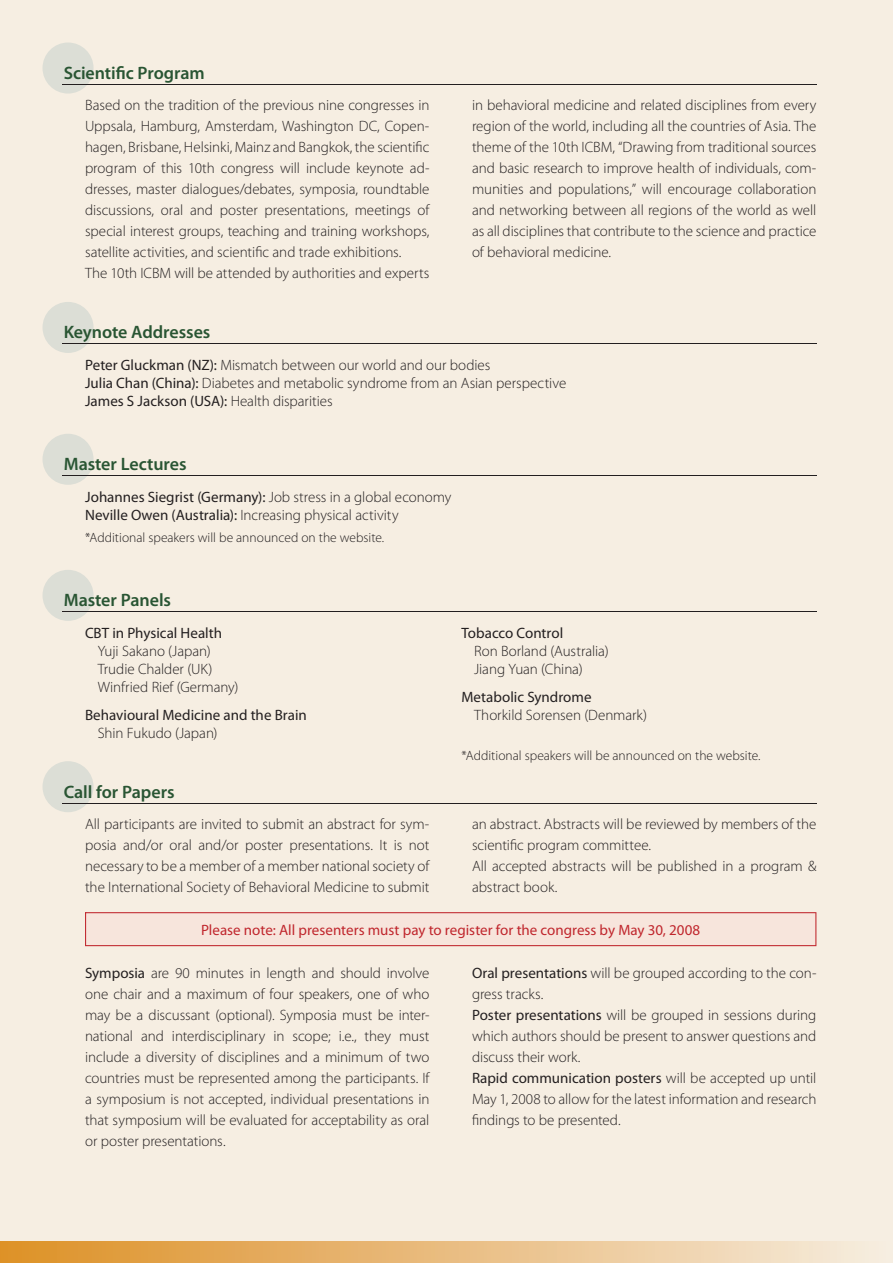
<style>
.page{position:relative;width:893px;height:1263px;background:#f6eee2}
.page>*{position:absolute;margin:0;border:0;box-sizing:border-box;transform-origin:0 0}
.t1{font:600 18px "Myriad Pro";letter-spacing:-.005em;color:#295533}
.t2{font:300 15px/21px "Myriad Pro";letter-spacing:-.005em;color:#231f20}
.t3{font:15px "Myriad Pro";color:#231f20}
.t4{font:15px "Myriad Pro";color:#c0262d}
.t5{font:300 13.5px "Myriad Pro";color:#231f20}
.s1{font-weight:400}
</style>
<div class="page">
<div style="left:43px;top:43px;width:51px;height:51px;background:#dcded6;border-radius:50%"></div>
<div style="left:43px;top:302px;width:51px;height:51px;background:#dcded6;border-radius:50%"></div>
<div style="left:43px;top:434px;width:51px;height:51px;background:#dcded6;border-radius:50%"></div>
<div style="left:43px;top:570px;width:51px;height:51px;background:#dcded6;border-radius:50%"></div>
<div style="left:43px;top:761px;width:51px;height:51px;background:#dcded6;border-radius:50%"></div>
<div style="left:0;top:1242px;width:893px;height:21px;background:linear-gradient(to right,#dd9025,#f6ebde)"></div>
<hr style="left:62px;top:84px;width:754px;height:1px;background:#231f20">
<hr style="left:62px;top:344px;width:754px;height:1px;background:#231f20">
<hr style="left:62px;top:475px;width:754px;height:1px;background:#231f20">
<hr style="left:62px;top:611px;width:754px;height:1px;background:#231f20">
<hr style="left:62px;top:803px;width:754px;height:1px;background:#231f20">
<svg style="left:85px;top:912px;width:731px;height:34px"></svg>
<p class="t1" style="left:64px;top:61px;width:142px">Scientific Program</p>
<p class="t2" style="left:85px;top:95px;width:346px">Based on the tradition of the previous nine congresses in Uppsala, Hamburg, Amsterdam, Washington DC, Copen&shy;hagen, Brisbane, Helsinki, Mainz and Bangkok, the scientific program of this 10th congress will include keynote ad&shy;dresses, master dialogues/debates, symposia, roundtable discussions, oral and poster presentations, meetings of special interest groups, teaching and training workshops, satellite activities, and scientific and trade exhibitions.<br>The 10th ICBM will be attended by authorities and experts</p>
<p class="t2" style="left:472px;top:95px;width:346px;text-align:justify">in behavioral medicine and related disciplines from every region of the world, including all the countries of Asia. The theme of the 10th ICBM, “Drawing from traditional sources and basic research to improve health of individuals, com&shy;munities and populations,” will encourage collaboration and networking between all regions of the world as well as all disciplines that contribute to the science and practice of behavioral medicine.</p>
<p class="t1" style="left:64px;top:321px;width:148px">Keynote Addresses</p>
<p class="t2" style="left:85px;top:356px;width:483px;line-height:18px"><span class="s1">Peter Gluckman (NZ):</span> Mismatch between our world and our bodies<br><span class="s1">Julia Chan (China):</span> Diabetes and metabolic syndrome from an Asian perspective<br><span class="s1">James S Jackson (USA):</span> Health disparities</p>
<p class="t1" style="left:64px;top:453px;width:124px">Master Lectures</p>
<p class="t2" style="left:85px;top:487px;width:368px;line-height:18px"><span class="s1">Johannes Siegrist (Germany):</span> Job stress in a global economy<br><span class="s1">Neville Owen (Australia):</span> Increasing physical activity</p>
<p class="t5" style="left:85px;top:529px;width:301px">*Additional speakers will be announced on the website.</p>
<p class="t1" style="left:64px;top:589px;width:109px">Master Panels</p>
<p class="t3" style="left:85px;top:623px;width:138px">CBT in Physical Health</p>
<p class="t2" style="left:98px;top:641px;width:142px;line-height:18px">Yuji Sakano (Japan)<br>Trudie Chalder (UK)<br>Winfried Rief (Germany)</p>
<p class="t3" style="left:85px;top:706px;width:223px">Behavioural Medicine and the Brain</p>
<p class="t2" style="left:98px;top:723px;width:121px">Shin Fukudo (Japan)</p>
<p class="t3" style="left:461px;top:623px;width:103px">Tobacco Control</p>
<p class="t2" style="left:474px;top:641px;width:136px;line-height:18px">Ron Borland (Australia)<br>Jiang Yuan (China)</p>
<p class="t3" style="left:461px;top:688px;width:132px">Metabolic Syndrome</p>
<p class="t2" style="left:474px;top:705px;width:174px">Thorkild Sorensen (Denmark)</p>
<p class="t5" style="left:461px;top:747px;width:301px">*Additional speakers will be announced on the website.</p>
<p class="t1" style="left:64px;top:780px;width:112px">Call for Papers</p>
<p class="t2" style="left:85px;top:813px;width:346px;text-align:justify">All participants are invited to submit an abstract for sym&shy;posia and/or oral and/or poster presentations. It is not necessary to be a member of a member national society of the International Society of Behavioral Medicine to submit</p>
<p class="t2" style="left:472px;top:813px;width:346px">an abstract. Abstracts will be reviewed by members of the scientific program committee.<br>All accepted abstracts will be published in a program &amp; abstract book.</p>
<p class="t4" style="left:201px;top:921px;width:501px">Please note: All presenters must pay to register for the congress by May 30, 2008</p>
<p class="t2" style="left:85px;top:962px;width:346px;text-align:justify"><span class="s1">Symposia</span> are 90 minutes in length and should involve one chair and a maximum of four speakers, one of who may be a discussant (optional). Symposia must be inter&shy;national and interdisciplinary in scope; i.e., they must include a diversity of disciplines and a minimum of two countries must be represented among the participants. If a symposium is not accepted, individual presentations in that symposium will be evaluated for acceptability as oral or poster presentations.</p>
<p class="t2" style="left:472px;top:962px;width:346px"><span class="s1">Oral presentations</span> will be grouped according to the con&shy;gress tracks.<br><span class="s1">Poster presentations</span> will be grouped in sessions during which authors should be present to answer questions and discuss their work.<br><span class="s1">Rapid communication posters</span> will be accepted up until May 1, 2008 to allow for the latest information and research findings to be presented.</p>
</div>
